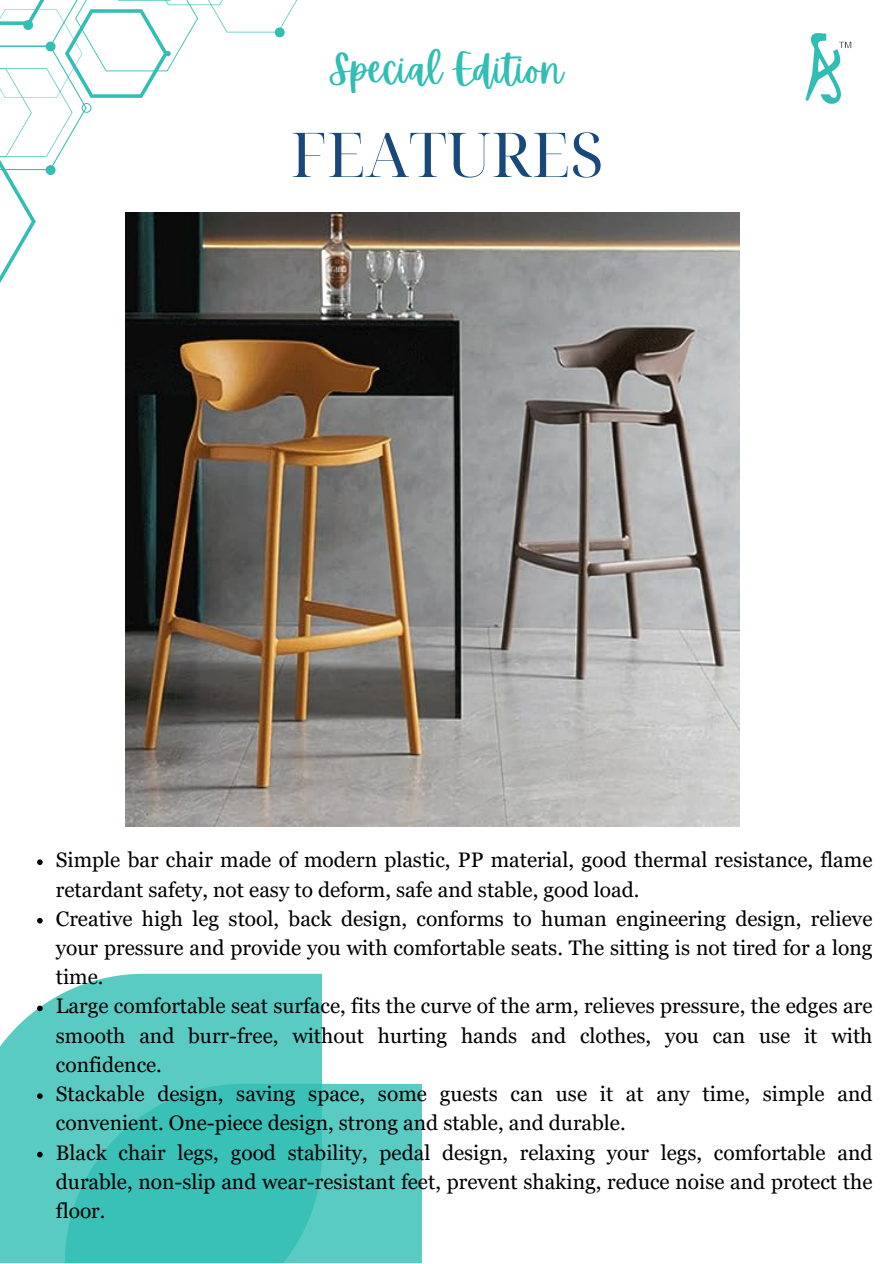
<style>
.page{position:relative;width:893px;height:1264px;background:#fff}
.page>*{position:absolute;margin:0;border:0;box-sizing:border-box;transform-origin:0 0}
.t1{font:61.8px "Noto Serif Display";color:#19497b}
.t2{font:39px "Apricots";color:#31beb5}
.t3{font:21px/29.2px "Georgia Pro";color:#000;text-align:justify}
</style>
<div class="page">
<img style="left:805px;top:33px;width:47px;height:71px">
<svg style="left:0;top:0;width:303px;height:283px"></svg>
<svg style="left:0;top:973px;width:321px;height:289px;background:#66cec7"></svg>
<svg style="left:65px;top:1083px;width:356px;height:179px;background:#46c4bb"></svg>
<img style="left:126px;top:213px;width:613px;height:613px">
<svg style="left:37px;top:859px;width:6px;height:6px"></svg>
<svg style="left:37px;top:917px;width:6px;height:6px"></svg>
<svg style="left:37px;top:1005px;width:6px;height:6px"></svg>
<svg style="left:37px;top:1093px;width:6px;height:5px"></svg>
<svg style="left:37px;top:1151px;width:6px;height:6px"></svg>
<p class="t2" style="left:329px;top:47px;width:235px">Special Edition</p>
<p class="t1" style="left:290px;top:111px;width:315px">FEATURES</p>
<p class="t3" style="left:56px;top:845px;width:818px">Simple bar chair made of modern plastic, PP material, good thermal resistance, flame retardant safety, not easy to deform, safe and stable, good load.</p>
<p class="t3" style="left:56px;top:903px;width:818px">Creative high leg stool, back design, conforms to human engineering design, relieve your pressure and provide you with comfortable seats. The sitting is not tired for a long time.</p>
<p class="t3" style="left:56px;top:991px;width:818px">Large comfortable seat surface, fits the curve of the arm, relieves pressure, the edges are smooth and burr-free, without hurting hands and clothes, you can use it with confidence.</p>
<p class="t3" style="left:56px;top:1079px;width:818px">Stackable design, saving space, some guests can use it at any time, simple and convenient. One-piece design, strong and stable, and durable.</p>
<p class="t3" style="left:56px;top:1137px;width:818px">Black chair legs, good stability, pedal design, relaxing your legs, comfortable and durable, non-slip and wear-resistant feet, prevent shaking, reduce noise and protect the floor.</p>
</div>
